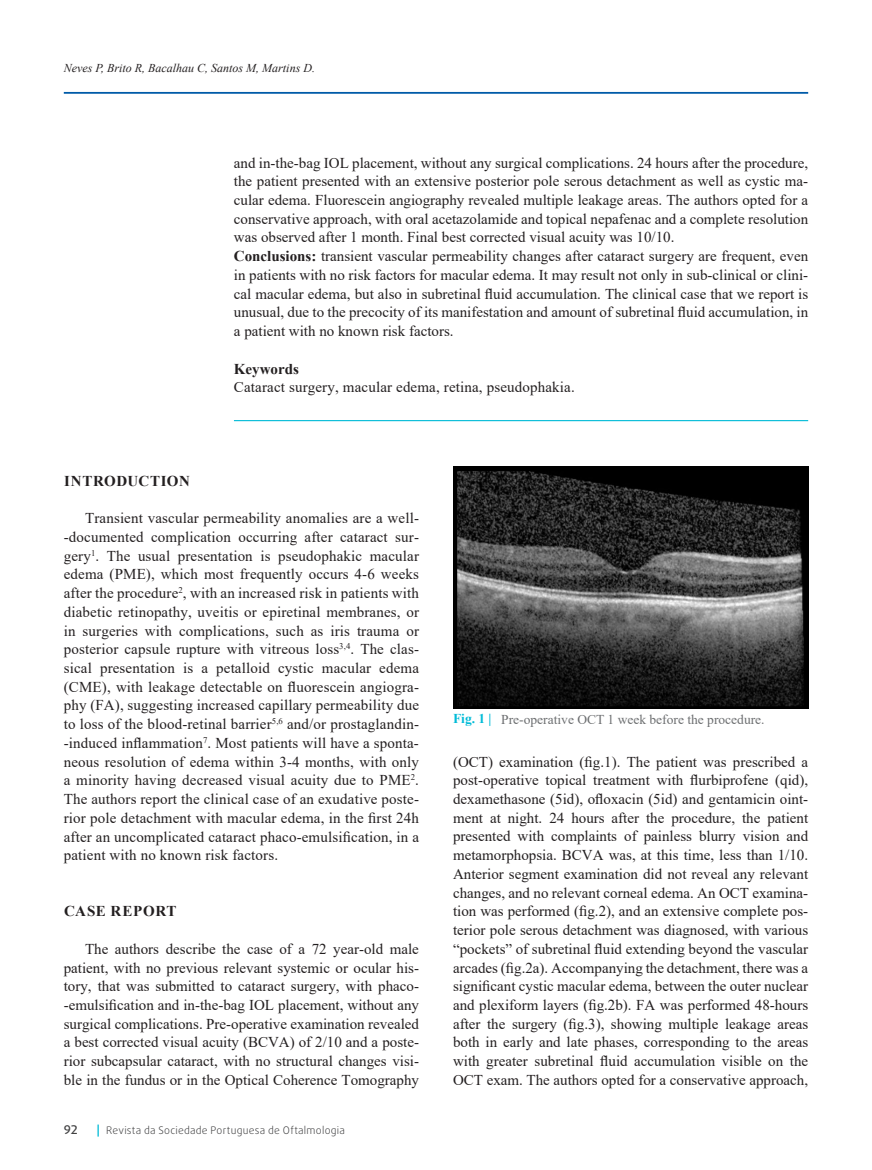
<style>
.page{position:relative;width:872px;height:1170px;background:#fff}
.page>*{position:absolute;margin:0;border:0;box-sizing:border-box;transform-origin:0 0}
.t1{font:15px/18.8px "Times New Roman";color:#231f20;text-align:justify}
.t2{font:700 15px "Times New Roman";color:#231f20}
.t3{font:13.5px "Times New Roman";color:#6d6f71}
.t4{font:italic 12px "Times New Roman";color:#231f20}
.t5{font:500 12px "Daxline Pro";color:#414142}
.t6{font:300 10.5px "Daxline Pro";letter-spacing:.025em;color:#414142}
.s1{font-weight:700}
.s2{font-weight:500;font-size:12px;color:#00bbd7}
.s3{font-weight:700;color:#00bbd7}
</style>
<div class="page">
<hr style="left:64px;top:92px;width:744px;height:2px;background:#005ba8">
<img style="left:453px;top:466px;width:355px;height:242px">
<hr style="left:234px;top:420px;width:574px;height:1px;background:#00bbd7">
<p class="t4" style="left:64px;top:59px;width:253px">Neves P, Brito R, Bacalhau C, Santos M, Martins D.</p>
<p class="t1" style="left:234px;top:153px;width:576px;text-align:left">and in-the-bag IOL placement, without any surgical complications. 24 hours after the procedure, the patient presented with an extensive posterior pole serous detachment as well as cystic ma&shy;cular edema. Fluorescein angiography revealed multiple leakage areas. The authors opted for a conservative approach, with oral acetazolamide and topical nepafenac and a complete resolution was observed after 1 month. Final best corrected visual acuity was 10/10.<br><span class="s1">CONCLUSIONS:</span> transient vascular permeability changes after cataract surgery are frequent, even in patients with no risk factors for macular edema. It may result not only in sub-clinical or clini&shy;cal macular edema, but also in subretinal fluid accumulation. The clinical case that we report is unusual, due to the precocity of its manifestation and amount of subretinal fluid accumulation, in a patient with no known risk factors.</p>
<p class="t2" style="left:234px;top:357px;width:66px">KEYWORDS</p>
<p class="t1" style="left:234px;top:377px;width:342px">Cataract surgery, macular edema, retina, pseudophakia.</p>
<p class="t2" style="left:64px;top:470px;width:30px">INTRODUCTIO</p>
<p class="t2" style="left:179px;top:470px;width:12px">N</p>
<p class="t1" style="left:64px;top:508px;width:357px;text-indent:21px">Transient vascular permeability anomalies are a well--documented complication occurring after cataract sur&shy;gery<sup>1</sup>. The usual presentation is pseudophakic macular edema (PME), which most frequently occurs 4-6 weeks after the procedure<sup>2</sup>, with an increased risk in patients with diabetic retinopathy, uveitis or epiretinal membranes, or in surgeries with complications, such as iris trauma or posterior capsule rupture with vitreous loss<sup>3,4</sup>. The clas&shy;sical presentation is a petalloid cystic macular edema (CME), with leakage detectable on fluorescein angiogra&shy;phy (FA), suggesting increased capillary permeability due to loss of the blood-retinal barrier<sup>5,6</sup> and/or prostaglandin--induced inflammation<sup>7</sup>. Most patients will have a sponta&shy;neous resolution of edema within 3-4 months, with only a minority having decreased visual acuity due to PME<sup>2</sup>.<br>The authors report the clinical case of an exudative poste&shy;rior pole detachment with macular edema, in the first 24h after an uncomplicated cataract phaco-emulsification, in a patient with no known risk factors.</p>
<p class="t2" style="left:64px;top:900px;width:23px">CASE</p>
<p class="t2" style="left:110px;top:900px;width:12px">REPORT</p>
<p class="t1" style="left:64px;top:938px;width:357px;text-indent:21px">The authors describe the case of a 72 year-old male patient, with no previous relevant systemic or ocular his&shy;tory, that was submitted to cataract surgery, with phaco--emulsification and in-the-bag IOL placement, without any surgical complications. Pre-operative examination revealed a best corrected visual acuity (BCVA) of 2/10 and a poste&shy;rior subcapsular cataract, with no structural changes visi&shy;ble in the fundus or in the Optical Coherence Tomography</p>
<p class="t5" style="left:64px;top:1121px;width:15px">92</p>
<p class="t6" style="left:97px;top:1122px;width:249px"><span class="s2">|</span> Revista da Sociedade Portuguesa de Oftalmologia</p>
<p class="t3" style="left:453px;top:709px;width:313px"><span class="s3">FIG. 1 |</span> Pre-operative OCT 1 week before the procedure.</p>
<p class="t1" style="left:453px;top:751px;width:357px">(OCT) examination (fig.1). The patient was prescribed a post-operative topical treatment with flurbiprofene (qid), dexamethasone (5id), ofloxacin (5id) and gentamicin oint&shy;ment at night. 24 hours after the procedure, the patient presented with complaints of painless blurry vision and metamorphopsia. BCVA was, at this time, less than 1/10.<br>Anterior segment examination did not reveal any relevant changes, and no relevant corneal edema. An OCT examina&shy;tion was performed (fig.2), and an extensive complete pos&shy;terior pole serous detachment was diagnosed, with various “pockets” of subretinal fluid extending beyond the vascular arcades (fig.2a). Accompanying the detachment, there was a significant cystic macular edema, between the outer nuclear and plexiform layers (fig.2b). FA was performed 48-hours after the surgery (fig.3), showing multiple leakage areas both in early and late phases, corresponding to the areas with greater subretinal fluid accumulation visible on the OCT exam. The authors opted for a conservative approach,</p>
</div>
